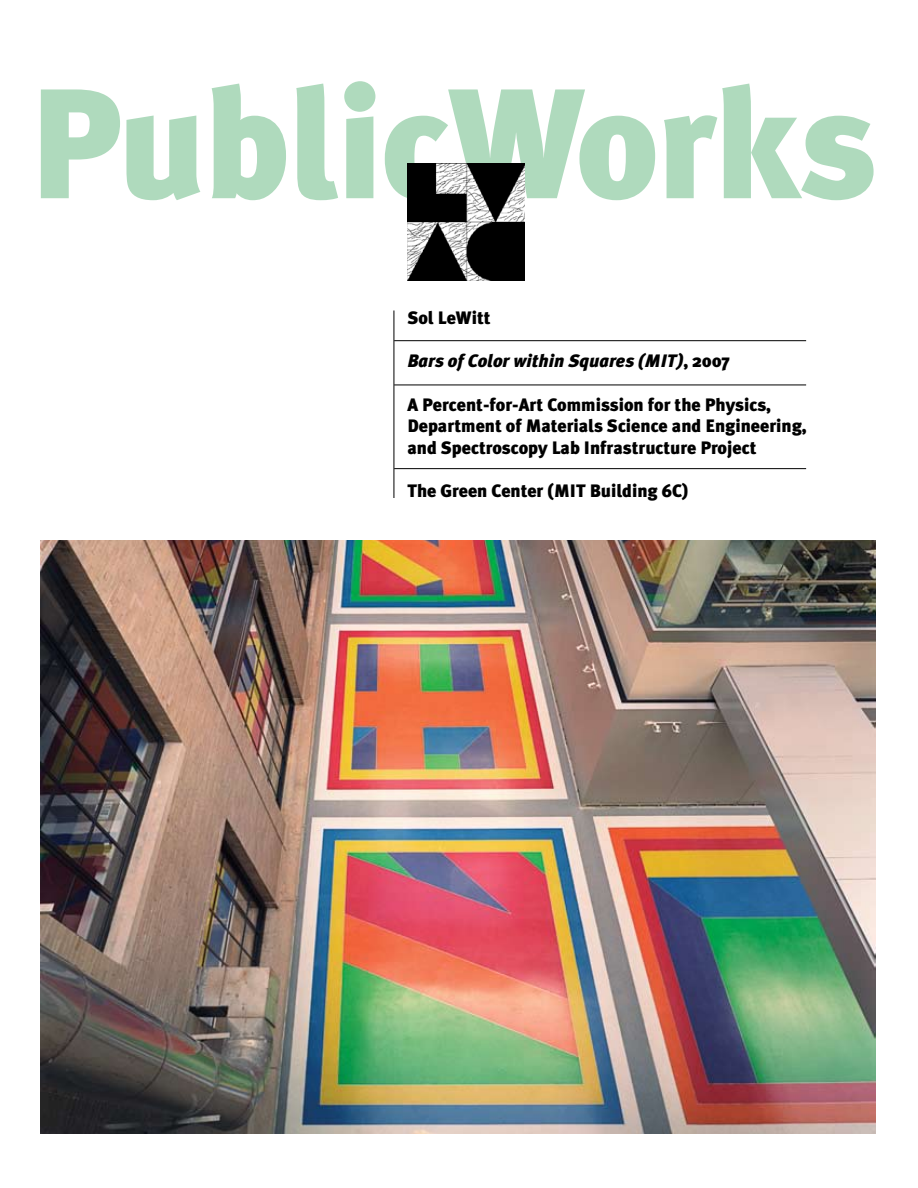
<style>
.page{position:relative;width:918px;height:1188px;background:#fff}
.page>*{position:absolute;margin:0;border:0;box-sizing:border-box;transform-origin:0 0}
.t1{font:900 156px "Meta Plus";letter-spacing:-.01em;color:#afdabd}
.t2{font:900 18px/21.6px "Meta Plus";color:#000}
.t3{font:italic 900 18px "Meta Plus";color:#000}
.s1{font-style:normal}
</style>
<div class="page">
<img style="left:408px;top:163px;width:117px;height:118px">
<hr style="left:394px;top:310px;width:1px;height:188px;background:#000">
<hr style="left:394px;top:385px;width:412px;height:1px;background:#000">
<hr style="left:394px;top:468px;width:412px;height:1px;background:#000">
<hr style="left:394px;top:340px;width:412px;height:1px;background:#000">
<img style="left:40px;top:540px;width:835px;height:594px">
<h1 class="t1" style="left:28px;top:53px;width:849px">PublicWorks</h1>
<p class="t2" style="left:407px;top:307px;width:85px">Sol LeWitt</p>
<p class="t3" style="left:407px;top:351px;width:324px">Bars of Color within Squares (MIT)<span class="s1">, 2007</span></p>
<p class="t2" style="left:407px;top:394px;width:401px">A Percent-for-Art Commission for the Physics,<br>Department of Materials Science and Engineering, and Spectroscopy Lab Infrastructure Project</p>
<p class="t2" style="left:407px;top:480px;width:282px">The Green Center (MIT Building 6C)</p>
</div>
